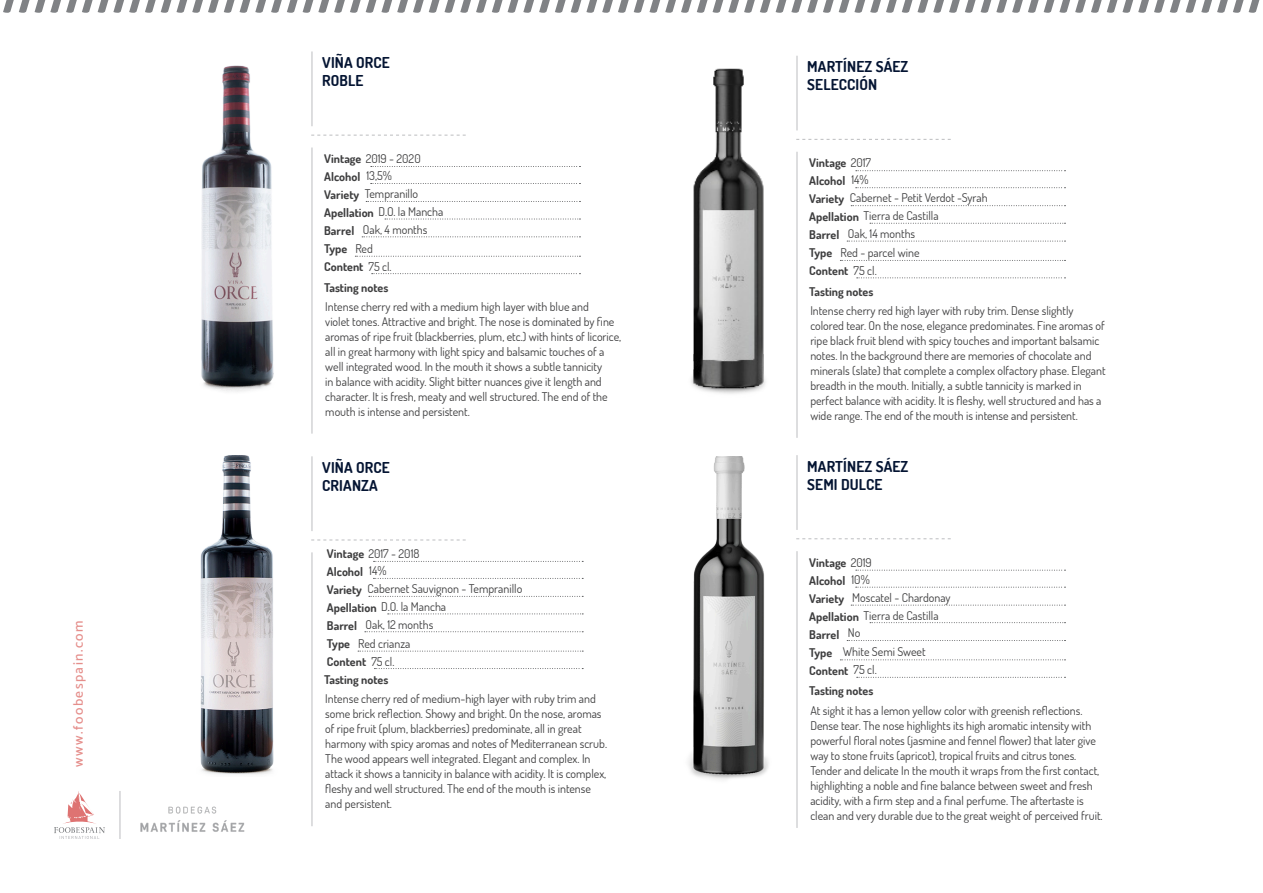
<style>
.page{position:relative;width:1263px;height:893px;background:#fff}
.page>*{position:absolute;margin:0;border:0;box-sizing:border-box;transform-origin:0 0}
.t1{font:700 15px "Dosis";letter-spacing:.01em;color:#041432}
.t2{font:500 13.5px "Catamaran";letter-spacing:.11em;color:#e58e8b}
.t3{font:12px/15px "Dosis";color:#3e3e3f}
.t4{font:700 12px "Dosis";color:#3e3e3f}
.s1{font-weight:700}
.s2{font-weight:400}
</style>
<div class="page">
<svg style="left:54px;top:791px;width:51px;height:48px"></svg>
<svg style="left:3px;top:0;width:1257px;height:13px"></svg>
<hr style="left:120px;top:791px;width:1px;height:48px;background:#bcbdc0">
<img style="left:140px;top:806px;width:105px;height:26px">
<svg style="left:311px;top:135px;width:155px;height:1px"></svg>
<hr style="left:312px;top:51px;width:1px;height:75px;background:#bcbdc0">
<hr style="left:312px;top:148px;width:1px;height:286px;background:#bcbdc0">
<svg style="left:371px;top:166px;width:209px;height:1px"></svg>
<svg style="left:371px;top:183px;width:209px;height:1px"></svg>
<svg style="left:366px;top:201px;width:214px;height:1px"></svg>
<svg style="left:385px;top:219px;width:195px;height:1px"></svg>
<svg style="left:362px;top:236px;width:218px;height:1px"></svg>
<svg style="left:355px;top:256px;width:225px;height:1px"></svg>
<svg style="left:372px;top:273px;width:208px;height:1px"></svg>
<svg style="left:796px;top:538px;width:155px;height:1px"></svg>
<hr style="left:797px;top:455px;width:1px;height:75px;background:#bcbdc0">
<hr style="left:797px;top:551px;width:1px;height:277px;background:#bcbdc0">
<svg style="left:856px;top:570px;width:209px;height:1px"></svg>
<svg style="left:856px;top:587px;width:209px;height:1px"></svg>
<svg style="left:851px;top:605px;width:214px;height:1px"></svg>
<svg style="left:870px;top:622px;width:195px;height:1px"></svg>
<svg style="left:847px;top:640px;width:218px;height:1px"></svg>
<svg style="left:840px;top:659px;width:225px;height:1px"></svg>
<svg style="left:857px;top:677px;width:208px;height:1px"></svg>
<svg style="left:311px;top:540px;width:155px;height:1px"></svg>
<hr style="left:312px;top:456px;width:1px;height:75px;background:#bcbdc0">
<hr style="left:312px;top:552px;width:1px;height:274px;background:#bcbdc0">
<img style="left:691px;top:68px;width:75px;height:326px">
<svg style="left:796px;top:139px;width:155px;height:1px"></svg>
<hr style="left:797px;top:56px;width:1px;height:74px;background:#bcbdc0">
<hr style="left:797px;top:152px;width:1px;height:286px;background:#bcbdc0">
<svg style="left:856px;top:170px;width:209px;height:1px"></svg>
<svg style="left:856px;top:187px;width:209px;height:1px"></svg>
<svg style="left:851px;top:205px;width:214px;height:1px"></svg>
<svg style="left:870px;top:223px;width:195px;height:1px"></svg>
<svg style="left:847px;top:241px;width:218px;height:1px"></svg>
<svg style="left:840px;top:260px;width:225px;height:1px"></svg>
<svg style="left:857px;top:277px;width:208px;height:1px"></svg>
<img style="left:201px;top:65px;width:73px;height:327px">
<img style="left:200px;top:455px;width:74px;height:320px">
<img style="left:688px;top:456px;width:81px;height:324px">
<svg style="left:374px;top:561px;width:209px;height:1px"></svg>
<svg style="left:373px;top:578px;width:210px;height:1px"></svg>
<svg style="left:369px;top:596px;width:214px;height:1px"></svg>
<svg style="left:388px;top:613px;width:195px;height:1px"></svg>
<svg style="left:365px;top:631px;width:218px;height:1px"></svg>
<svg style="left:358px;top:651px;width:225px;height:1px"></svg>
<svg style="left:374px;top:668px;width:209px;height:1px"></svg>
<p class="t2" style="left:70px;top:767px;width:148px;rotate:-90deg">www.foobespain.com</p>
<p class="t1" style="left:322px;top:53px;width:69px">VIÑA ORCE</p>
<p class="t1" style="left:322px;top:71px;width:43px">ROBLE</p>
<p class="t3" style="left:324px;top:151px;width:98px"><span class="s1">Vintage</span> 2019 - 2020</p>
<p class="t4" style="left:324px;top:169px;width:38px">Alcohol</p>
<p class="t4" style="left:324px;top:187px;width:37px">Variety</p>
<p class="t3" style="left:324px;top:204px;width:121px"><span class="s1">Apellation</span> D.O. la Mancha</p>
<p class="t4" style="left:324px;top:223px;width:32px">Barrel</p>
<p class="t4" style="left:324px;top:241px;width:25px">Type</p>
<p class="t4" style="left:324px;top:259px;width:69px">Content <span class="s2">75 cl.</span></p>
<p class="t3" style="left:366px;top:168px;width:27px">13,5%</p>
<p class="t3" style="left:365px;top:186px;width:55px">Tempranillo</p>
<p class="t3" style="left:363px;top:222px;width:66px">Oak, 4 months</p>
<p class="t3" style="left:355px;top:241px;width:19px">Red</p>
<p class="t4" style="left:324px;top:279px;width:66px">Tasting notes</p>
<p class="t3" style="left:325px;top:299px;width:297px">Intense cherry red with a medium high layer with blue and<br>violet tones. Attractive and bright. The nose is dominated by fine aromas of ripe fruit (blackberries, plum, etc.) with hints of licorice, all in great harmony with light spicy and balsamic touches of a well integrated wood. In the mouth it shows a subtle tannicity<br>in balance with acidity. Slight bitter nuances give it length and character. It is fresh, meaty and well structured. The end of the mouth is intense and persistent.</p>
<p class="t1" style="left:322px;top:458px;width:69px">VIÑA ORCE</p>
<p class="t1" style="left:322px;top:476px;width:57px">CRIANZA</p>
<p class="t3" style="left:327px;top:546px;width:94px"><span class="s1">Vintage</span> 2017 - 2018</p>
<p class="t4" style="left:327px;top:564px;width:38px">Alcohol</p>
<p class="t4" style="left:327px;top:582px;width:37px">Variety</p>
<p class="t3" style="left:327px;top:599px;width:121px"><span class="s1">Apellation</span> D.O. la Mancha</p>
<p class="t4" style="left:327px;top:618px;width:32px">Barrel</p>
<p class="t4" style="left:327px;top:636px;width:25px">Type</p>
<p class="t4" style="left:327px;top:654px;width:69px">Content <span class="s2">75 cl.</span></p>
<p class="t3" style="left:369px;top:563px;width:19px">14%</p>
<p class="t3" style="left:367px;top:581px;width:156px">Cabernet Sauvignon - Tempranillo</p>
<p class="t3" style="left:366px;top:616px;width:69px">Oak, 12 months</p>
<p class="t3" style="left:358px;top:635px;width:54px">Red crianza</p>
<p class="t4" style="left:324px;top:671px;width:66px">Tasting notes</p>
<p class="t3" style="left:325px;top:691px;width:283px">Intense cherry red of medium-high layer with ruby trim and some brick reflection. Showy and bright. On the nose, aromas of ripe fruit (plum, blackberries) predominate, all in great harmony with spicy aromas and notes of Mediterranean scrub.<br>The wood appears well integrated. Elegant and complex. In attack it shows a tannicity in balance with acidity. It is complex, fleshy and well structured. The end of the mouth is intense and persistent.</p>
<p class="t1" style="left:807px;top:57px;width:103px">MARTÍNEZ SÁEZ</p>
<p class="t1" style="left:807px;top:75px;width:71px">SELECCIÓN</p>
<p class="t4" style="left:809px;top:155px;width:63px">Vintage <span class="s2">2017</span></p>
<p class="t4" style="left:809px;top:173px;width:38px">Alcohol</p>
<p class="t4" style="left:809px;top:191px;width:37px">Variety</p>
<p class="t3" style="left:809px;top:208px;width:131px"><span class="s1">Apellation</span> Tierra de Castilla</p>
<p class="t4" style="left:809px;top:227px;width:32px">Barrel</p>
<p class="t4" style="left:809px;top:245px;width:25px">Type</p>
<p class="t4" style="left:809px;top:263px;width:69px">Content <span class="s2">75 cl.</span></p>
<p class="t3" style="left:851px;top:172px;width:19px">14%</p>
<p class="t3" style="left:850px;top:190px;width:139px">Cabernet - Petit Verdot -Syrah</p>
<p class="t3" style="left:848px;top:226px;width:69px">Oak, 14 months</p>
<p class="t3" style="left:840px;top:245px;width:81px">Red - parcel wine</p>
<p class="t4" style="left:809px;top:284px;width:66px">Tasting notes</p>
<p class="t3" style="left:810px;top:303px;width:297px">Intense cherry red high layer with ruby trim. Dense slightly colored tear. On the nose, elegance predominates. Fine aromas of ripe black fruit blend with spicy touches and important balsamic notes. In the background there are memories of chocolate and minerals (slate) that complete a complex olfactory phase. Elegant breadth in the mouth. Initially, a subtle tannicity is marked in perfect balance with acidity. It is fleshy, well structured and has a wide range. The end of the mouth is intense and persistent.</p>
<p class="t1" style="left:807px;top:456px;width:103px">MARTÍNEZ SÁEZ</p>
<p class="t1" style="left:807px;top:474px;width:77px">SEMI DULCE</p>
<p class="t4" style="left:809px;top:555px;width:64px">Vintage <span class="s2">2019</span></p>
<p class="t4" style="left:809px;top:573px;width:38px">Alcohol</p>
<p class="t4" style="left:809px;top:591px;width:37px">Variety</p>
<p class="t3" style="left:809px;top:607px;width:131px"><span class="s1">Apellation</span> Tierra de Castilla</p>
<p class="t4" style="left:809px;top:627px;width:32px">Barrel</p>
<p class="t4" style="left:809px;top:645px;width:25px">Type</p>
<p class="t4" style="left:809px;top:663px;width:69px">Content <span class="s2">75 cl.</span></p>
<p class="t3" style="left:851px;top:572px;width:20px">10%</p>
<p class="t3" style="left:852px;top:589px;width:100px">Moscatel - Chardonay</p>
<p class="t3" style="left:848px;top:625px;width:14px">No</p>
<p class="t3" style="left:843px;top:644px;width:84px">White Semi Sweet</p>
<p class="t4" style="left:809px;top:683px;width:66px">Tasting notes</p>
<p class="t3" style="left:810px;top:703px;width:294px">At sight it has a lemon yellow color with greenish reflections.<br>Dense tear. The nose highlights its high aromatic intensity with powerful floral notes (jasmine and fennel flower) that later give way to stone fruits (apricot), tropical fruits and citrus tones.<br>Tender and delicate In the mouth it wraps from the first contact, highlighting a noble and fine balance between sweet and fresh acidity, with a firm step and a final perfume. The aftertaste is clean and very durable due to the great weight of perceived fruit.</p>
</div>
